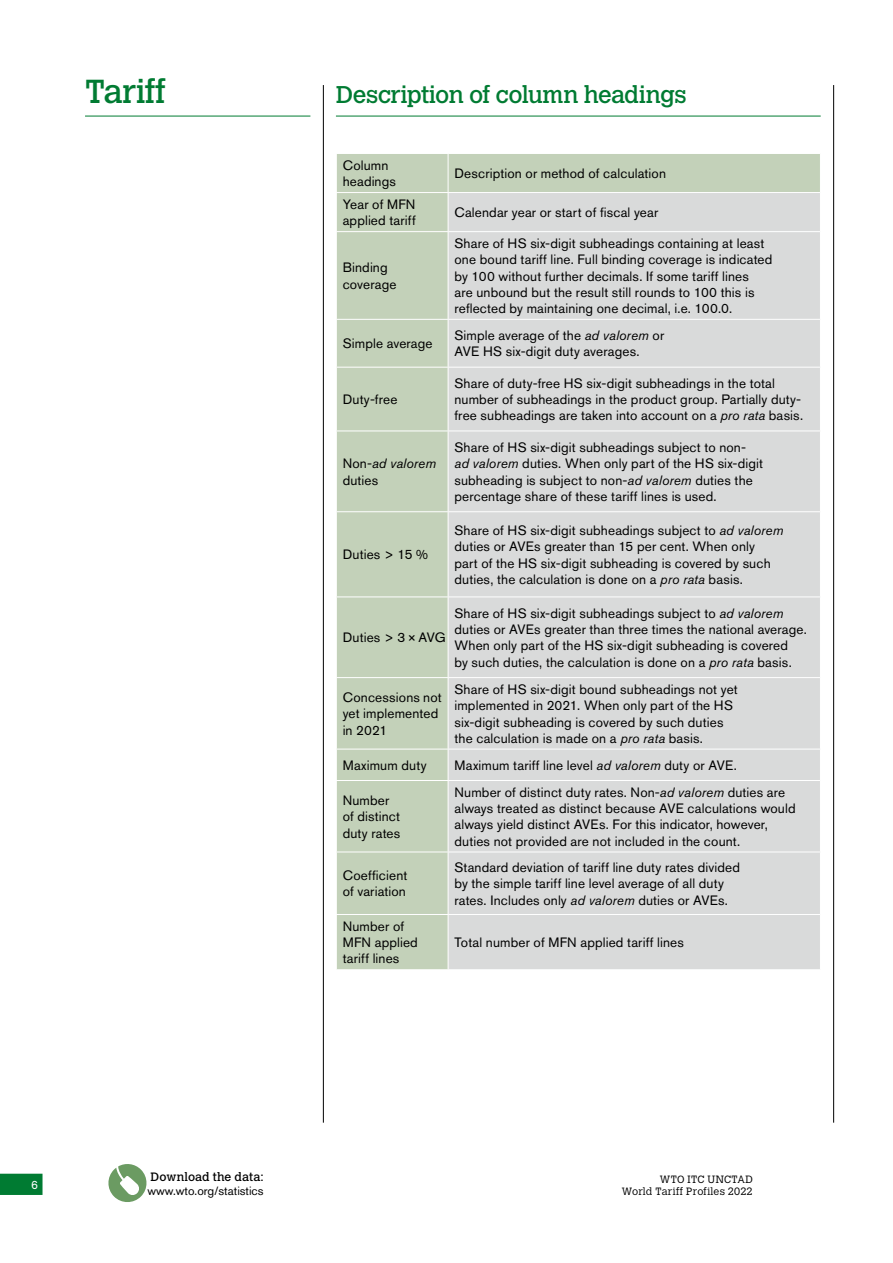
<style>
.page{position:relative;width:893px;height:1263px;background:#fff}
.page>*{position:absolute;margin:0;border:0;box-sizing:border-box;transform-origin:0 0}
.t1{font:33px "Calvert MT Std";letter-spacing:-.02em;color:#007b32}
.t2{font:24px "Calvert MT Std";letter-spacing:-.025em;color:#007b32}
.t3{font:13.5px/16.2px "Akzidenz Grotesk Pro";letter-spacing:.01em;color:#000}
.t4{font:12px "Akzidenz Grotesk Pro";color:#000}
.t5{font:12px "Calvert MT Std";letter-spacing:.005em;color:#000}
.t6{font:12px "Akzidenz Grotesk Pro";color:#fff}
.t7{font:300 10.5px/12px "Calvert MT Std";letter-spacing:.025em;color:#000;text-align:right}
.s1{font-style:italic}
</style>
<div class="page">
<svg style="left:0;top:1174px;width:43px;height:21px"></svg>
<svg style="left:108px;top:1164px;width:39px;height:38px"></svg>
<div style="left:337px;top:154px;width:483px;height:815px;background:#c3d1b9"></div>
<div style="left:449px;top:193px;width:371px;height:776px;background:#d9dada"></div>
<hr style="left:336px;top:367px;width:112px;height:1px;background:#fff">
<hr style="left:336px;top:431px;width:112px;height:1px;background:#fff">
<hr style="left:336px;top:511px;width:112px;height:1px;background:#fff">
<hr style="left:336px;top:596px;width:112px;height:1px;background:#fff">
<hr style="left:336px;top:677px;width:112px;height:1px;background:#fff">
<hr style="left:336px;top:749px;width:112px;height:1px;background:#fff">
<hr style="left:336px;top:780px;width:112px;height:1px;background:#fff">
<hr style="left:336px;top:852px;width:112px;height:1px;background:#fff">
<hr style="left:336px;top:914px;width:112px;height:1px;background:#fff">
<hr style="left:448px;top:231px;width:373px;height:1px;background:#fff">
<hr style="left:448px;top:319px;width:373px;height:1px;background:#fff">
<hr style="left:448px;top:367px;width:373px;height:1px;background:#fff">
<hr style="left:448px;top:431px;width:373px;height:1px;background:#fff">
<hr style="left:448px;top:511px;width:373px;height:1px;background:#fff">
<hr style="left:448px;top:596px;width:373px;height:1px;background:#fff">
<hr style="left:448px;top:677px;width:373px;height:1px;background:#fff">
<hr style="left:448px;top:749px;width:373px;height:1px;background:#fff">
<hr style="left:448px;top:780px;width:373px;height:1px;background:#fff">
<hr style="left:448px;top:852px;width:373px;height:1px;background:#fff">
<hr style="left:448px;top:914px;width:373px;height:1px;background:#fff">
<hr style="left:336px;top:319px;width:112px;height:1px;background:#fff">
<hr style="left:336px;top:231px;width:112px;height:1px;background:#fff">
<hr style="left:448px;top:154px;width:1px;height:38px;background:#fff">
<hr style="left:336px;top:192px;width:112px;height:1px;background:#fff">
<hr style="left:448px;top:192px;width:373px;height:1px;background:#fff">
<hr style="left:448px;top:193px;width:1px;height:38px;background:#fff">
<hr style="left:448px;top:232px;width:1px;height:87px;background:#fff">
<hr style="left:448px;top:320px;width:1px;height:47px;background:#fff">
<hr style="left:448px;top:367px;width:1px;height:64px;background:#fff">
<hr style="left:448px;top:431px;width:1px;height:80px;background:#fff">
<hr style="left:448px;top:512px;width:1px;height:84px;background:#fff">
<hr style="left:448px;top:597px;width:1px;height:80px;background:#fff">
<hr style="left:448px;top:678px;width:1px;height:71px;background:#fff">
<hr style="left:448px;top:749px;width:1px;height:31px;background:#fff">
<hr style="left:448px;top:781px;width:1px;height:71px;background:#fff">
<hr style="left:448px;top:852px;width:1px;height:62px;background:#fff">
<hr style="left:448px;top:915px;width:1px;height:54px;background:#fff">
<hr style="left:323px;top:85px;width:1px;height:1038px;background:#000">
<hr style="left:336px;top:116px;width:485px;height:1px;background:#007b32">
<hr style="left:85px;top:116px;width:225px;height:1px;background:#007b32">
<hr style="left:833px;top:85px;width:1px;height:1038px;background:#000">
<h1 class="t1" style="left:85px;top:72px;width:82px">Tariff</h1>
<h2 class="t2" style="left:336px;top:81px;width:352px">Description of column headings</h2>
<p class="t3" style="left:343px;top:157px;width:55px">Column headings</p>
<p class="t3" style="left:454px;top:165px;width:213px">Description or method of calculation</p>
<p class="t3" style="left:343px;top:196px;width:75px">Year of MFN applied tariff</p>
<p class="t3" style="left:454px;top:204px;width:205px">Calendar year or start of fiscal year</p>
<p class="t3" style="left:343px;top:260px;width:55px">Binding coverage</p>
<p class="t3" style="left:454px;top:235px;width:319px">Share of HS six-digit subheadings containing at least one bound tariff line. Full binding coverage is indicated by 100 without further decimals. If some tariff lines<br>are unbound but the result still rounds to 100 this is reflected by maintaining one decimal, i.e. 100.0.</p>
<p class="t3" style="left:343px;top:335px;width:91px">Simple average</p>
<p class="t3" style="left:454px;top:327px;width:211px">Simple average of the <span class="s1">ad valorem</span> or<br>AVE HS six-digit duty averages.</p>
<p class="t3" style="left:343px;top:391px;width:56px">Duty-free</p>
<p class="t3" style="left:454px;top:375px;width:350px">Share of duty-free HS six-digit subheadings in the total number of subheadings in the product group. Partially duty&shy;free subheadings are taken into account on a <span class="s1">pro rata</span> basis.</p>
<p class="t3" style="left:343px;top:455px;width:95px">Non-<span class="s1">ad valorem </span>duties</p>
<p class="t3" style="left:343px;top:546px;width:87px">Duties &gt; 15 %</p>
<p class="t3" style="left:343px;top:629px;width:105px">Duties &gt; 3×AVG</p>
<p class="t3" style="left:454px;top:439px;width:310px">Share of HS six-digit subheadings subject to non&shy;<span class="s1">ad valorem</span> duties. When only part of the HS six-digit subheading is subject to non-<span class="s1">ad valorem</span> duties the percentage share of these tariff lines is used.</p>
<p class="t3" style="left:454px;top:522px;width:331px">Share of HS six-digit subheadings subject to <span class="s1">ad valorem </span>duties or AVEs greater than 15 per cent. When only<br>part of the HS six-digit subheading is covered by such duties, the calculation is done on a <span class="s1">pro rata</span> basis.</p>
<p class="t3" style="left:454px;top:605px;width:354px">Share of HS six-digit subheadings subject to <span class="s1">ad valorem </span>duties or AVEs greater than three times the national average.<br>When only part of the HS six-digit subheading is covered<br>by such duties, the calculation is done on a <span class="s1">pro rata</span> basis.</p>
<p class="t3" style="left:343px;top:689px;width:101px">Concessions not yet implemented in 2021</p>
<p class="t3" style="left:454px;top:681px;width:285px">Share of HS six-digit bound subheadings not yet implemented in 2021. When only part of the HS six-digit subheading is covered by such duties the calculation is made on a <span class="s1">pro rata</span> basis.</p>
<p class="t3" style="left:343px;top:757px;width:85px">Maximum duty</p>
<p class="t3" style="left:454px;top:757px;width:284px">Maximum tariff line level <span class="s1">ad valorem</span> duty or AVE.</p>
<p class="t3" style="left:343px;top:792px;width:59px">Number of distinct duty rates</p>
<p class="t3" style="left:454px;top:784px;width:343px">Number of distinct duty rates. Non-<span class="s1">ad valorem</span> duties are always treated as distinct because AVE calculations would always yield distinct AVEs. For this indicator, however, duties not provided are not included in the count.</p>
<p class="t3" style="left:343px;top:867px;width:66px">Coefficient of variation</p>
<p class="t3" style="left:454px;top:859px;width:287px">Standard deviation of tariff line duty rates divided by the simple tariff line level average of all duty rates. Includes only <span class="s1">ad valorem</span> duties or AVEs.</p>
<p class="t3" style="left:343px;top:918px;width:77px">Number of<br>MFN applied tariff lines</p>
<p class="t3" style="left:454px;top:934px;width:231px">Total number of MFN applied tariff lines</p>
<p class="t6" style="left:31px;top:1177px;width:8px">6</p>
<p class="t5" style="left:151px;top:1169px;width:114px">Download the data:</p>
<p class="t4" style="left:147px;top:1183px;width:118px">www.wto.org/statistics</p>
<p class="t7" style="left:622px;top:1173px;width:132px">WTO ITC UNCTAD<br>World Tariff Profiles 2022</p>
</div>
